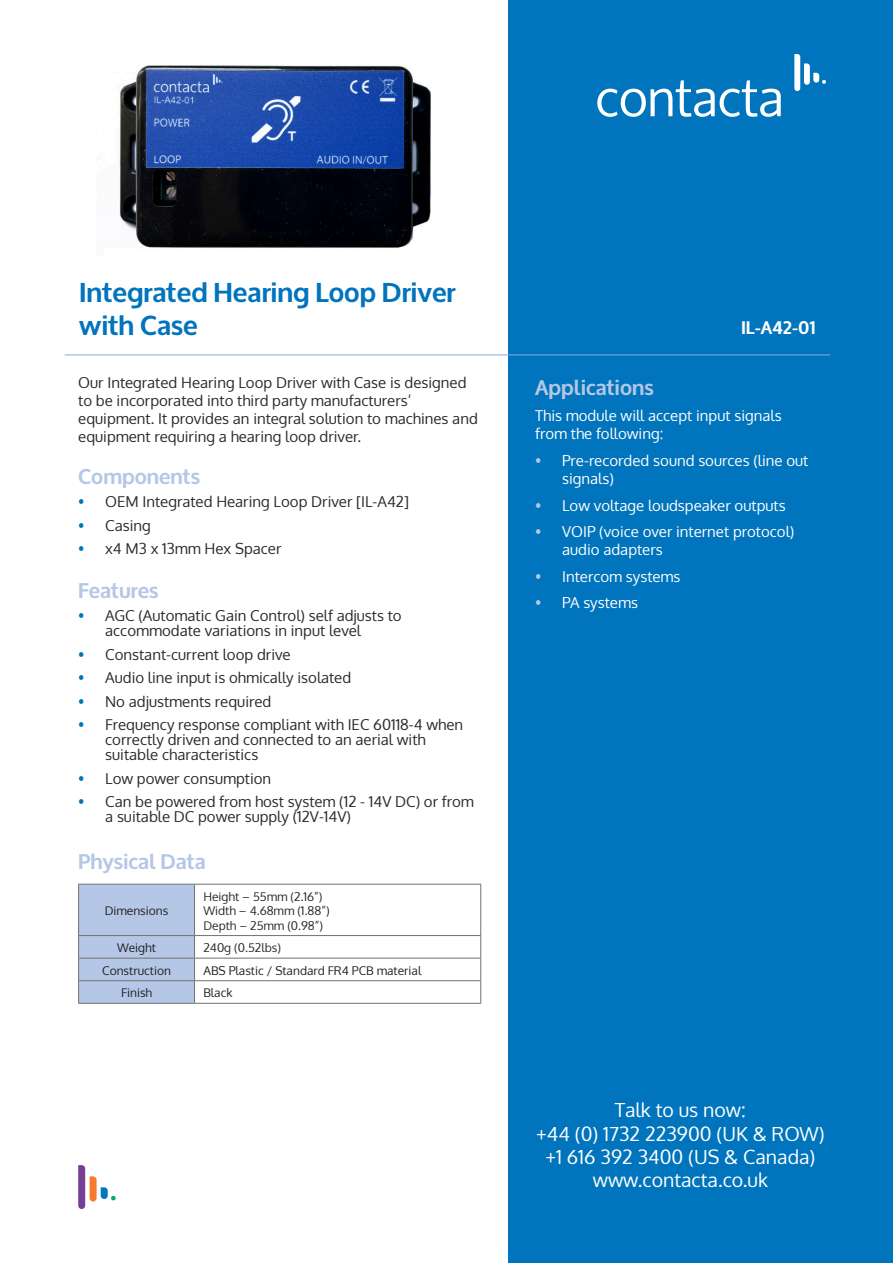
<style>
.page{position:relative;width:893px;height:1263px;background:#fff}
.page>*{position:absolute;margin:0;border:0;box-sizing:border-box;transform-origin:0 0}
.t1{font:700 27px/32.4px "Oxygen";color:#0074bc}
.t2{font:700 21px "Oxygen";color:#b5c7e6}
.t3{font:19.5px/23.4px "Oxygen";color:#fff;text-align:center}
.t4{font:700 18px "Oxygen";color:#fff}
.t5{font:15px/15px "Oxygen";color:#2b292a}
.t6{font:15px/18px "Oxygen";color:#fff}
.t7{font:12px "Oxygen";color:#221f1f}
.t8{font:12px/14.4px "Oxygen";color:#2b292a}
.s1{color:#b5c7e6}
.s2{color:#0074bc}
</style>
<div class="page">
<img style="left:119px;top:65px;width:312px;height:183px">
<div style="left:508px;top:0;width:385px;height:1263px;background:#0074bc"></div>
<svg style="left:78px;top:1165px;width:38px;height:44px"></svg>
<hr style="left:195px;top:884px;width:286px;height:1px;background:#707172">
<hr style="left:480px;top:884px;width:1px;height:51px;background:#707172">
<hr style="left:195px;top:935px;width:286px;height:1px;background:#707172">
<hr style="left:195px;top:958px;width:286px;height:1px;background:#707172">
<hr style="left:195px;top:980px;width:286px;height:1px;background:#707172">
<svg style="left:78px;top:884px;width:117px;height:119px;background:#b1c2df"></svg>
<svg style="left:480px;top:936px;width:1px;height:67px"></svg>
<hr style="left:78px;top:1003px;width:117px;height:1px;background:#707172">
<hr style="left:195px;top:1003px;width:286px;height:1px;background:#707172">
<hr style="left:65px;top:355px;width:765px;height:1px;background:#89aad8">
<svg style="left:597px;top:80px;width:184px;height:37px"></svg>
<svg style="left:794px;top:54px;width:32px;height:37px"></svg>
<h1 class="t1" style="left:79px;top:279px;width:378px">Integrated Hearing Loop Driver with Case</h1>
<p class="t4" style="left:741px;top:321px;width:76px">IL-A42-01</p>
<p class="t5" style="left:78px;top:375px;width:401px;line-height:18px">Our Integrated Hearing Loop Driver with Case is designed to be incorporated into third party manufacturers’ equipment. It provides an integral solution to machines and equipment requiring a hearing loop driver.</p>
<h2 class="t2" style="left:535px;top:380px;width:120px">Applications</h2>
<p class="t6" style="left:535px;top:409px;width:248px">This module will accept input signals from the following:</p>
<p class="t6" style="left:562px;top:453px;width:248px;text-indent:-27px"><span class="s1">•</span> Pre-recorded sound sources (line out signals)</p>
<p class="t6" style="left:535px;top:498px;width:252px"><span class="s1">•</span> Low voltage loudspeaker outputs</p>
<p class="t6" style="left:562px;top:524px;width:234px;text-indent:-27px"><span class="s1">•</span> VOIP (voice over internet protocol) audio adapters</p>
<p class="t6" style="left:535px;top:569px;width:147px"><span class="s1">•</span> Intercom systems</p>
<p class="t6" style="left:535px;top:595px;width:104px"><span class="s1">•</span> PA systems</p>
<h2 class="t2" style="left:78px;top:468px;width:123px">Components</h2>
<p class="t5" style="left:78px;top:496px;width:332px"><span class="s2">•</span> OEM Integrated Hearing Loop Driver [IL-A42]</p>
<p class="t5" style="left:78px;top:519px;width:74px"><span class="s2">•</span> Casing</p>
<p class="t5" style="left:78px;top:543px;width:205px"><span class="s2">•</span> x4 M3 x 13mm Hex Spacer</p>
<h2 class="t2" style="left:78px;top:583px;width:82px">Features</h2>
<p class="t5" style="left:105px;top:610px;width:298px;text-indent:-27px"><span class="s2">•</span> AGC (Automatic Gain Control) self adjusts to accommodate variations in input level</p>
<p class="t5" style="left:78px;top:648px;width:214px"><span class="s2">•</span> Constant-current loop drive</p>
<p class="t5" style="left:78px;top:672px;width:275px"><span class="s2">•</span> Audio line input is ohmically isolated</p>
<p class="t5" style="left:78px;top:695px;width:195px"><span class="s2">•</span> No adjustments required</p>
<p class="t5" style="left:105px;top:719px;width:359px;text-indent:-27px"><span class="s2">•</span> Frequency response compliant with IEC 60118-4 when correctly driven and connected to an aerial with suitable characteristics</p>
<p class="t5" style="left:78px;top:772px;width:195px"><span class="s2">•</span> Low power consumption</p>
<p class="t5" style="left:105px;top:796px;width:370px;text-indent:-27px"><span class="s2">•</span> Can be powered from host system (12 - 14V DC) or from a suitable DC power supply (12V-14V)</p>
<h2 class="t2" style="left:78px;top:854px;width:129px">Physical Data</h2>
<p class="t7" style="left:105px;top:906px;width:65px">Dimensions</p>
<p class="t8" style="left:203px;top:890px;width:128px">Height – 55mm (2.16”)<br>Width – 4.68mm (1.88”)<br>Depth – 25mm (0.98”)</p>
<p class="t7" style="left:117px;top:943px;width:40px">Weight</p>
<p class="t8" style="left:203px;top:942px;width:79px">240g (0.52lbs)</p>
<p class="t7" style="left:102px;top:965px;width:70px">Construction</p>
<p class="t7" style="left:203px;top:965px;width:219px">ABS Plastic / Standard FR4 PCB material</p>
<p class="t7" style="left:121px;top:988px;width:33px">Finish</p>
<p class="t7" style="left:203px;top:988px;width:31px">Black</p>
<h3 class="t3" style="left:536px;top:1100px;width:290px">Talk to us now:<br>+44 (0) 1732 223900 (UK &amp; ROW) +1 616 392 3400 (US &amp; Canada) www.contacta.co.uk</h3>
</div>
